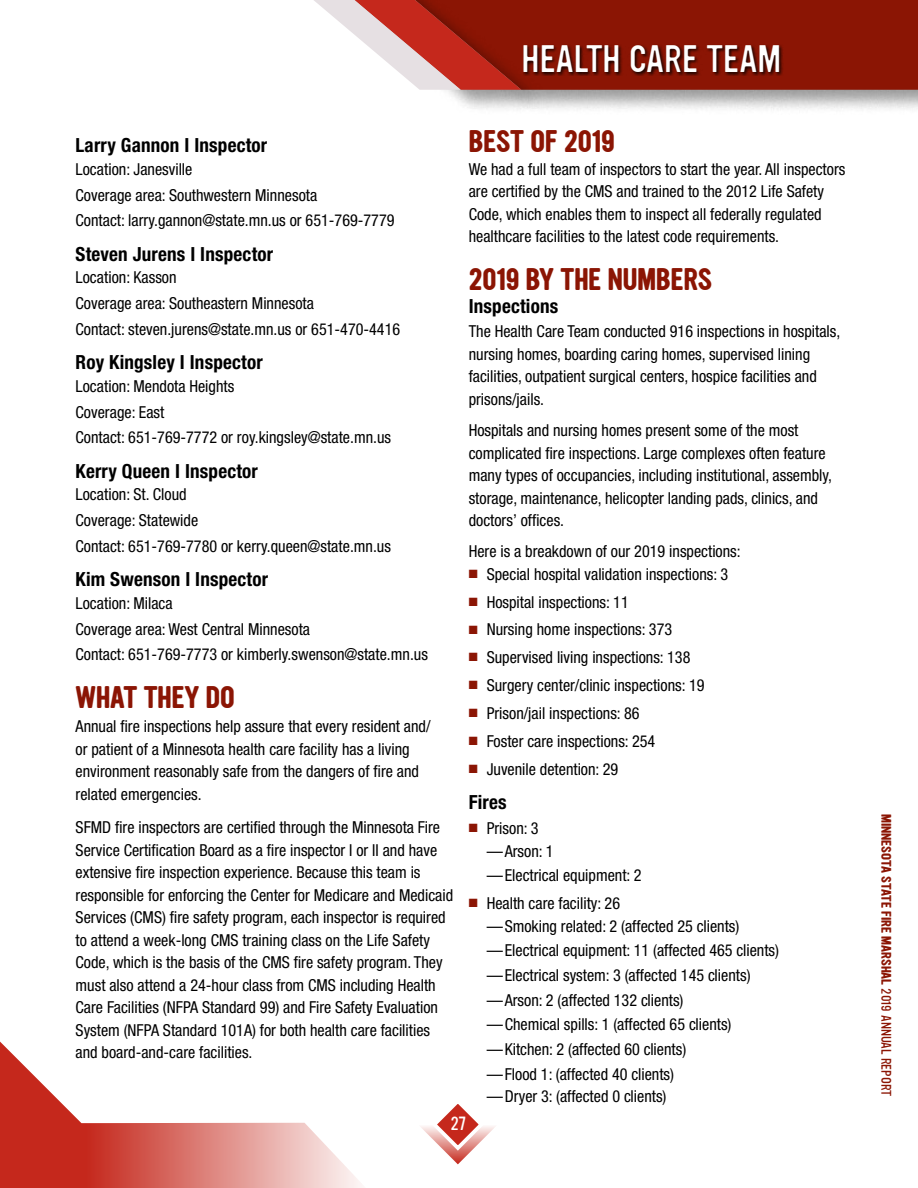
<style>
.page{position:relative;width:918px;height:1188px;background:#fff}
.page>*{position:absolute;margin:0;border:0;box-sizing:border-box;transform-origin:0 0}
.t1{font:300 33px "Ultramagnetic";color:#fff}
.Subtitle{font:700 27px "Ultramagnetic";color:#8b1504;scale:.95 1}
.Copy{font:700 27px "Ultramagnetic";color:#8b1504;scale:.95 1}
.Copy_Bold{font:700 condensed 19.5px "Helvetica Neue";letter-spacing:.01em;color:#000}
.Copy-2{font:700 condensed 19.5px "Helvetica Neue";letter-spacing:.01em;color:#000}
.Copy-3{font:condensed 16.5px/22.5px "Helvetica Neue";color:#000}
.t2{font:300 16.5px "Ultramagnetic";color:#fff}
.t3{font:700 12px "Ultramagnetic";color:#8b1504}
.s1{color:#8b1504}
.s2{font-weight:300}
</style>
<div class="page">
<div style="left:394px;top:0;width:524px;height:115px;background:#000;opacity:.4"></div>
<div style="left:546px;top:0;width:372px;height:90px;background:#8b1504"></div>
<div style="left:333px;top:0;width:213px;height:115px;background:#000;opacity:.4"></div>
<svg style="left:314px;top:0;width:207px;height:90px"></svg>
<svg style="left:421px;top:1104px;width:74px;height:60px"></svg>
<svg style="left:0;top:1041px;width:360px;height:147px"></svg>
<div style="left:523px;top:45px;width:261px;height:31px;background:#000;opacity:.8"></div>
<p class="t1" style="left:522px;top:35px;width:261px">HEALTH CARE TEAM</p>
<h1 class="Copy-2" style="left:76px;top:134px;width:193px">Larry Gannon I Inspector</h1>
<h1 class="Copy-3" style="left:76px;top:158px;width:118px">Location: Janesville</h1>
<h1 class="Copy-3" style="left:76px;top:183px;width:243px">Coverage area: Southwestern Minnesota</h1>
<h1 class="Copy-3" style="left:76px;top:209px;width:320px">Contact: larry.gannon@state.mn.us or 651-769-7779</h1>
<p class="Copy_Bold" style="left:76px;top:242px;width:199px">Steven Jurens I Inspector</p>
<h1 class="Copy-3" style="left:76px;top:266px;width:102px">Location: Kasson</h1>
<h1 class="Copy-3" style="left:76px;top:292px;width:240px">Coverage area: Southeastern Minnesota</h1>
<h1 class="Copy-3" style="left:76px;top:318px;width:326px">Contact: steven.jurens@state.mn.us or 651-470-4416</h1>
<p class="Copy_Bold" style="left:76px;top:351px;width:189px">Roy Kingsley I Inspector</p>
<h1 class="Copy-3" style="left:76px;top:375px;width:160px">Location: Mendota Heights</h1>
<h1 class="Copy-3" style="left:76px;top:400px;width:90px">Coverage: East</h1>
<h1 class="Copy-3" style="left:76px;top:426px;width:317px">Contact: 651-769-7772 or roy.kingsley@state.mn.us</h1>
<p class="Copy_Bold" style="left:76px;top:459px;width:184px">Kerry Queen I Inspector</p>
<h1 class="Copy-3" style="left:76px;top:483px;width:113px">Location: St. Cloud</h1>
<h1 class="Copy-3" style="left:76px;top:509px;width:124px">Coverage: Statewide</h1>
<h1 class="Copy-3" style="left:76px;top:535px;width:317px">Contact: 651-769-7780 or kerry.queen@state.mn.us</h1>
<p class="Copy_Bold" style="left:76px;top:568px;width:194px">Kim Swenson I Inspector</p>
<h1 class="Copy-3" style="left:76px;top:592px;width:99px">Location: Milaca</h1>
<h1 class="Copy-3" style="left:76px;top:617px;width:236px">Coverage area: West Central Minnesota</h1>
<h1 class="Copy-3" style="left:76px;top:643px;width:354px">Contact: 651-769-7773 or kimberly.swenson@state.mn.us</h1>
<p class="Subtitle" style="left:76px;top:678px;width:169px">WHAT THEY DO</p>
<h1 class="Copy-3" style="left:76px;top:715px;width:357px">Annual fire inspections help assure that every resident and/ or patient of a Minnesota health care facility has a living environment reasonably safe from the dangers of fire and related emergencies.</h1>
<h1 class="Copy-3" style="left:76px;top:816px;width:379px">SFMD fire inspectors are certified through the Minnesota Fire Service Certification Board as a fire inspector I or II and have extensive fire inspection experience. Because this team is responsible for enforcing the Center for Medicare and Medicaid Services (CMS) fire safety program, each inspector is required to attend a week-long CMS training class on the Life Safety Code, which is the basis of the CMS fire safety program. They must also attend a 24-hour class from CMS including Health Care Facilities (NFPA Standard 99) and Fire Safety Evaluation System (NFPA Standard 101A) for both health care facilities and board-and-care facilities.</h1>
<h1 class="Copy" style="left:469px;top:122px;width:155px">BEST OF 2019</h1>
<h1 class="Copy-3" style="left:469px;top:158px;width:378px">We had a full team of inspectors to start the year. All inspectors are certified by the CMS and trained to the 2012 Life Safety Code, which enables them to inspect all federally regulated healthcare facilities to the latest code requirements.</h1>
<p class="Subtitle" style="left:469px;top:260px;width:258px">2019 BY THE NUMBERS</p>
<p class="Copy_Bold" style="left:469px;top:294px;width:91px">Inspections</p>
<h1 class="Copy-3" style="left:469px;top:320px;width:373px">The Health Care Team conducted 916 inspections in hospitals, nursing homes, boarding caring homes, supervised lining facilities, outpatient surgical centers, hospice facilities and prisons/jails.</h1>
<h1 class="Copy-3" style="left:469px;top:419px;width:365px">Hospitals and nursing homes present some of the most complicated fire inspections. Large complexes often feature many types of occupancies, including institutional, assembly, storage, maintenance, helicopter landing pads, clinics, and doctors’ offices.</h1>
<h1 class="Copy-3" style="left:469px;top:540px;width:274px">Here is a breakdown of our 2019 inspections:</h1>
<h1 class="Copy-3" style="left:469px;top:562px;width:261px"><span class="s1">■</span> Special hospital validation inspections: 3</h1>
<h1 class="Copy-3" style="left:469px;top:590px;width:162px"><span class="s1">■</span> Hospital inspections: 11</h1>
<h1 class="Copy-3" style="left:469px;top:618px;width:205px"><span class="s1">■</span> Nursing home inspections: 373</h1>
<h1 class="Copy-3" style="left:469px;top:646px;width:223px"><span class="s1">■</span> Supervised living inspections: 138</h1>
<h1 class="Copy-3" style="left:469px;top:674px;width:237px"><span class="s1">■</span> Surgery center/clinic inspections: 19</h1>
<h1 class="Copy-3" style="left:469px;top:702px;width:172px"><span class="s1">■</span> Prison/jail inspections: 86</h1>
<h1 class="Copy-3" style="left:469px;top:730px;width:188px"><span class="s1">■</span> Foster care inspections: 254</h1>
<h1 class="Copy-3" style="left:469px;top:758px;width:151px"><span class="s1">■</span> Juvenile detention: 29</h1>
<p class="Copy_Bold" style="left:469px;top:791px;width:39px">Fires</p>
<h1 class="Copy-3" style="left:469px;top:817px;width:72px"><span class="s1">■</span> Prison: 3</h1>
<h1 class="Copy-3" style="left:487px;top:839px;width:69px">—Arson: 1</h1>
<h1 class="Copy-3" style="left:487px;top:864px;width:156px">—Electrical equipment: 2</h1>
<h1 class="Copy-3" style="left:469px;top:892px;width:153px"><span class="s1">■</span> Health care facility: 26</h1>
<h1 class="Copy-3" style="left:487px;top:914px;width:254px">—Smoking related: 2 (affected 25 clients)</h1>
<h1 class="Copy-3" style="left:487px;top:939px;width:294px">—Electrical equipment: 11 (affected 465 clients)</h1>
<h1 class="Copy-3" style="left:487px;top:964px;width:265px">—Electrical system: 3 (affected 145 clients)</h1>
<h1 class="Copy-3" style="left:487px;top:988px;width:198px">—Arson: 2 (affected 132 clients)</h1>
<h1 class="Copy-3" style="left:487px;top:1013px;width:246px">—Chemical spills: 1 (affected 65 clients)</h1>
<h1 class="Copy-3" style="left:487px;top:1038px;width:201px">—Kitchen: 2 (affected 60 clients)</h1>
<h1 class="Copy-3" style="left:487px;top:1062px;width:189px">—Flood 1: (affected 40 clients) —Dryer 3: (affected 0 clients)</h1>
<p class="t2" style="left:450px;top:1112px;width:17px">27</p>
<p class="t3" style="left:895px;top:814px;width:284px;rotate:90deg">MINNESOTA STATE FIRE MARSHAL <span class="s2">2019 ANNUAL REPORT</span></p>
</div>
